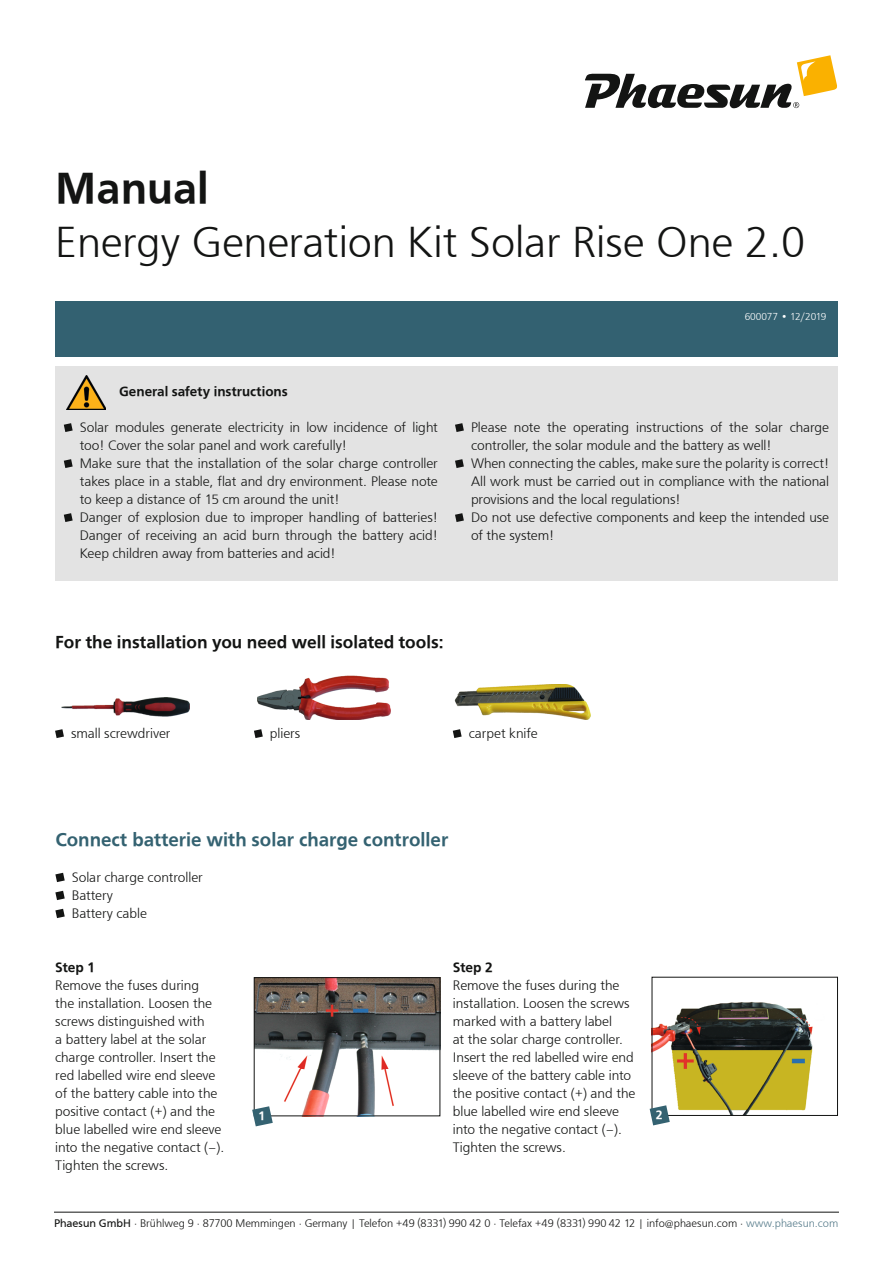
<style>
.page{position:relative;width:893px;height:1263px;background:#fff}
.page>*{position:absolute;margin:0;border:0;box-sizing:border-box;transform-origin:0 0}
.t1{font:300 45px "Front Page";letter-spacing:-.005em;color:#131413}
.t2{font:500 45px "Front Page";color:#131413}
.t3{font:500 19.5px "Front Page";color:#346271}
.t4{font:500 18px "Front Page";color:#131413}
.t5{font:300 14.25px/18px "Front Page";color:#131413}
.t6{font:500 14.25px "Front Page";letter-spacing:-.01em;color:#131413}
.t7{font:500 14.1px "Front Page";color:#131413}
.t8{font:500 12.75px "Front Page";color:#fff}
.t9{font:300 11.4px "Front Page";letter-spacing:-.005em;color:#131413}
.t10{font:300 10.5px "Front Page";letter-spacing:-.01em;color:#fff}
.s1{font-weight:400}
.s2{color:#567b8a}
</style>
<div class="page">
<svg style="left:585px;top:55px;width:252px;height:53px"></svg>
<div style="left:55px;top:302px;width:783px;height:55px;background:#336171"></div>
<hr style="left:54px;top:1212px;width:785px;height:1px;background:#131413">
<img style="left:256px;top:979px;width:182px;height:135px">
<div style="left:254px;top:977px;width:186px;height:139px;border:1px solid #131413"></div>
<svg style="left:252px;top:1106px;width:21px;height:20px"></svg>
<img style="left:654px;top:1001px;width:159px;height:113px">
<div style="left:652px;top:977px;width:186px;height:139px;border:1px solid #131413"></div>
<svg style="left:650px;top:1105px;width:20px;height:20px"></svg>
<img style="left:454px;top:684px;width:137px;height:35px">
<img style="left:258px;top:675px;width:132px;height:44px">
<img style="left:61px;top:698px;width:128px;height:18px">
<div style="left:55px;top:366px;width:783px;height:214px;background:#e3e3e3"></div>
<svg style="left:64px;top:423px;width:9px;height:9px"></svg>
<svg style="left:64px;top:459px;width:9px;height:9px"></svg>
<svg style="left:64px;top:513px;width:9px;height:9px"></svg>
<svg style="left:455px;top:423px;width:9px;height:9px"></svg>
<svg style="left:455px;top:459px;width:9px;height:9px"></svg>
<svg style="left:455px;top:513px;width:9px;height:9px"></svg>
<img style="left:66px;top:375px;width:40px;height:35px">
<svg style="left:55px;top:873px;width:10px;height:9px"></svg>
<svg style="left:55px;top:891px;width:10px;height:9px"></svg>
<svg style="left:55px;top:909px;width:10px;height:9px"></svg>
<svg style="left:55px;top:729px;width:9px;height:9px"></svg>
<svg style="left:254px;top:729px;width:9px;height:9px"></svg>
<svg style="left:453px;top:729px;width:9px;height:9px"></svg>
<h1 class="t2" style="left:55px;top:162px;width:155px">Manual</h1>
<h1 class="t1" style="left:55px;top:217px;width:751px">Energy Generation Kit Solar Rise One 2.0</h1>
<p class="t10" style="left:745px;top:311px;width:83px">600077 • 12/2019</p>
<p class="t7" style="left:119px;top:383px;width:170px">General safety instructions</p>
<p class="t5" style="left:80px;top:418px;width:360px">Solar modules generate electricity in low incidence of light too! Cover the solar panel and work carefully!<br>Make sure that the installation of the solar charge controller takes place in a stable, flat and dry environment. Please note to keep a distance of 15 cm around the unit!<br>Danger of explosion due to improper handling of batteries!<br>Danger of receiving an acid burn through the battery acid!<br>Keep children away from batteries and acid!</p>
<p class="t5" style="left:471px;top:418px;width:360px">Please note the operating instructions of the solar charge controller, the solar module and the battery as well!<br>When connecting the cables, make sure the polarity is correct!<br>All work must be carried out in compliance with the national provisions and the local regulations!<br>Do not use defective components and keep the intended use of the system!</p>
<p class="t4" style="left:55px;top:632px;width:390px">For the installation you need well isolated tools:</p>
<p class="t5" style="left:71px;top:724px;width:101px">small screwdriver</p>
<p class="t5" style="left:270px;top:724px;width:32px">pliers</p>
<p class="t5" style="left:469px;top:724px;width:71px">carpet knife</p>
<h2 class="t3" style="left:55px;top:828px;width:394px">Connect batterie with solar charge controller</h2>
<p class="t5" style="left:72px;top:868px;width:132px">Solar charge controller<br>Battery<br>Battery cable</p>
<p class="t6" style="left:55px;top:959px;width:41px">Step 1</p>
<p class="t5" style="left:55px;top:976px;width:171px">Remove the fuses during<br>the installation. Loosen the screws distinguished with<br>a battery label at the solar charge controller. Insert the red labelled wire end sleeve of the battery cable into the positive contact (+) and the blue labelled wire end sleeve into the negative contact (–).<br>Tighten the screws.</p>
<p class="t6" style="left:453px;top:959px;width:41px">Step 2</p>
<p class="t5" style="left:453px;top:976px;width:184px">Remove the fuses during the installation. Loosen the screws marked with a battery label<br>at the solar charge controller.<br>Insert the red labelled wire end sleeve of the battery cable into the positive contact (+) and the blue labelled wire end sleeve into the negative contact (–).<br>Tighten the screws.</p>
<p class="t8" style="left:259px;top:1108px;width:8px">1</p>
<p class="t8" style="left:656px;top:1108px;width:8px">2</p>
<p class="t9" style="left:54px;top:1217px;width:786px"><span class="s1">Phaesun GmbH</span> · Brühlweg 9 · 87700 Memmingen · Germany | Telefon +49 (8331) 990 42 0 · Telefax +49 (8331) 990 42 12 | info@phaesun.com · <span class="s2">www.phaesun.com</span></p>
</div>
